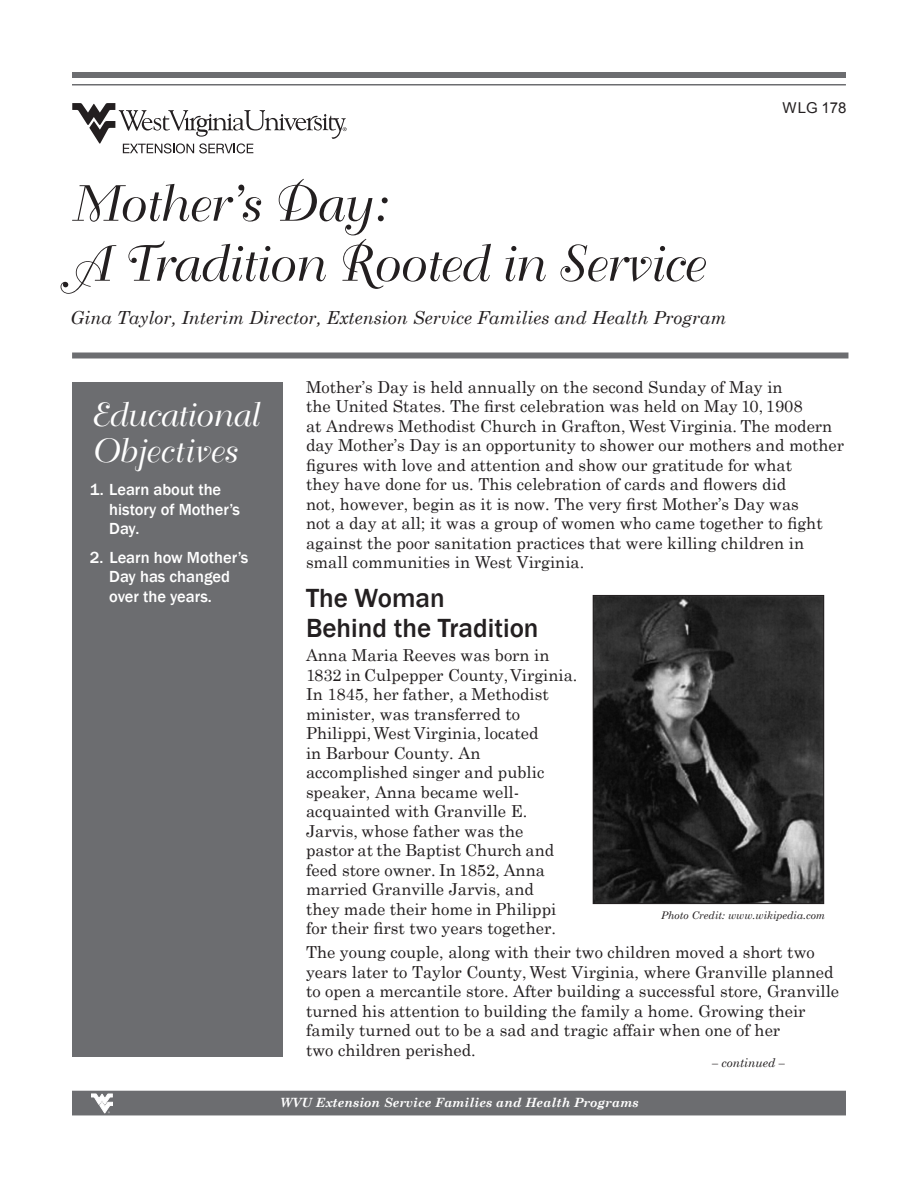
<style>
.page{position:relative;width:918px;height:1188px;background:#fff}
.page>*{position:absolute;margin:0;border:0;box-sizing:border-box;transform-origin:0 0}
.Headline{font:50.25px "Bellevue";color:#231f20}
.Body_text{font:33px/36px "Bellevue";color:#fff}
.Body_text-2{font:500 27px/30px "Franklin Gothic";color:#231f20}
.Body_text-3{font:italic 18px "Century Schoolbook";color:#231f20}
.Body_text-4{font:16.5px/19.5px "Century Schoolbook";color:#231f20}
.Body_text-5{font:500 16.5px/19.5px "Franklin Gothic";color:#fff}
.t1{font:15px "Arial";color:#231f20}
.t2{font:italic 700 12.75px "Century Schoolbook";color:#fff}
.Continued{font:italic 12px "Century Schoolbook";color:#231f20}
.Body_text-6{font:italic 10.5px "Century Schoolbook";color:#231f20}
</style>
<div class="page">
<div style="left:72px;top:72px;width:774px;height:6px;background:#6c6d70"></div>
<hr style="left:72px;top:84px;width:774px;height:2px;background:#6c6d70">
<div style="left:72px;top:1091px;width:774px;height:24px;background:#6c6d70"></div>
<svg style="left:91px;top:1094px;width:22px;height:19px"></svg>
<div style="left:72px;top:382px;width:211px;height:675px;background:#6c6d70"></div>
<svg style="left:72px;top:103px;width:275px;height:50px"></svg>
<div style="left:72px;top:352px;width:776px;height:6px;background:#6c6d70"></div>
<img style="left:595px;top:597px;width:227px;height:305px">
<div style="left:593px;top:595px;width:231px;height:309px;border:1px solid #231f20"></div>
<p class="Headline" style="left:69px;top:176px;width:315px">Mother’s Day:</p>
<p class="Headline" style="left:69px;top:236px;width:634px">A Tradition Rooted in Service</p>
<p class="Body_text-3" style="left:70px;top:304px;width:657px">Gina Taylor, Interim Director, Extension Service Families and Health Program</p>
<p class="t1" style="left:783px;top:97px;width:65px">WLG 178</p>
<p class="Body_text" style="left:90px;top:399px;width:169px">Educational<br>Objectives</p>
<p class="Body_text-5" style="left:109px;top:480px;width:132px;text-indent:-20px">1. Learn about the history of Mother’s<br>Day.</p>
<p class="Body_text-5" style="left:109px;top:548px;width:141px;text-indent:-20px">2. Learn how Mother’s<br>Day has changed over the years.</p>
<p class="Body_text-4" style="left:306px;top:376px;width:540px">Mother’s Day is held annually on the second Sunday of May in<br>the United States. The first celebration was held on May 10, 1908<br>at Andrews Methodist Church in Grafton, West Virginia. The modern day Mother’s Day is an opportunity to shower our mothers and mother figures with love and attention and show our gratitude for what<br>they have done for us. This celebration of cards and flowers did<br>not, however, begin as it is now. The very first Mother’s Day was<br>not a day at all; it was a group of women who came together to fight against the poor sanitation practices that were killing children in small communities in West Virginia.</p>
<p class="Body_text-2" style="left:306px;top:584px;width:234px">The Woman<br>Behind the Tradition</p>
<p class="Body_text-4" style="left:306px;top:644px;width:273px">Anna Maria Reeves was born in<br>1832 in Culpepper County, Virginia.<br>In 1845, her father, a Methodist minister, was transferred to<br>Philippi, West Virginia, located<br>in Barbour County. An accomplished singer and public speaker, Anna became well&shy;acquainted with Granville E.<br>Jarvis, whose father was the<br>pastor at the Baptist Church and feed store owner. In 1852, Anna married Granville Jarvis, and<br>they made their home in Philippi for their first two years together.</p>
<p class="Body_text-4" style="left:306px;top:941px;width:535px">The young couple, along with their two children moved a short two years later to Taylor County, West Virginia, where Granville planned to open a mercantile store. After building a successful store, Granville turned his attention to building the family a home. Growing their family turned out to be a sad and tragic affair when one of her<br>two children perished.</p>
<p class="Continued" style="left:712px;top:1053px;width:74px">– continued –</p>
<p class="Body_text-6" style="left:661px;top:908px;width:166px">Photo Credit: www.wikipedia.com</p>
<p class="t2" style="left:280px;top:1093px;width:360px">WVU Extension Service Families and Health Programs</p>
</div>
